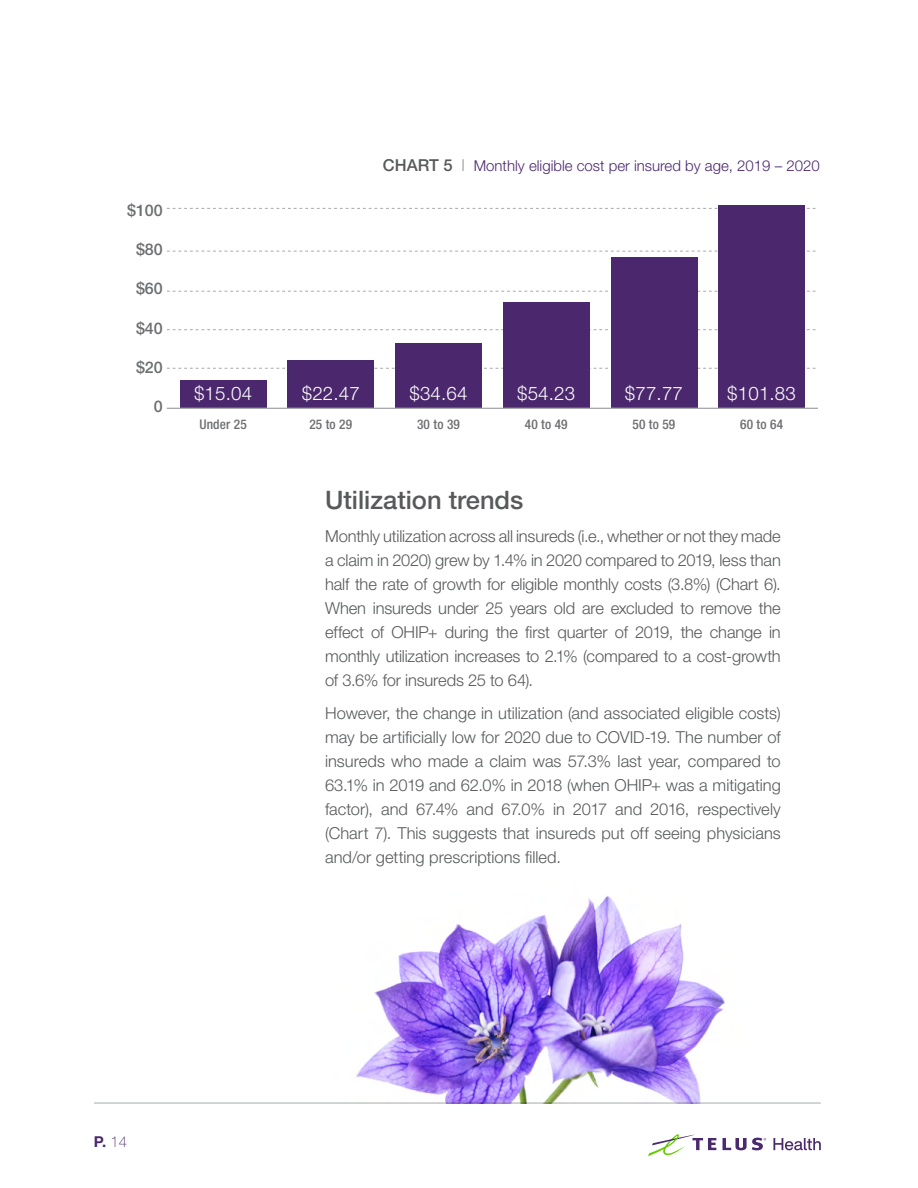
<style>
.page{position:relative;width:918px;height:1188px;background:#fff}
.page>*{position:absolute;margin:0;border:0;box-sizing:border-box;transform-origin:0 0}
.t1{font:500 25.5px "Helvetica Neue LT Std";color:#58595b}
.t2{font:300 18.75px "Helvetica Neue LT Std";letter-spacing:.01em;color:#fff}
.body{font:300 16.5px/24px "Helvetica Neue LT Std";letter-spacing:-.005em;color:#58595b;text-align:justify}
.t3{font:500 16.05px "Helvetica Neue LT Std";letter-spacing:-.005em;color:#6d6e71}
.t4{font:300 15px "Helvetica Neue LT Std";color:#4b286d}
.t5{font:700 15px "Helvetica Neue LT Std";color:#4b286d}
.t6{font:500 condensed 13.35px "Helvetica Neue LT Std";letter-spacing:.01em;color:#6d6e71}
.s1{font-weight:500;font-size:16.5px;color:#58595b}
.s2{font-weight:100;font-size:16.5px;color:#58595b}
.s3{font-weight:100}
</style>
<div class="page">
<hr style="left:94px;top:1103px;width:727px;height:1px;background:#a7a9ac">
<svg style="left:648px;top:1134px;width:68px;height:22px"></svg>
<svg style="left:723px;top:1138px;width:43px;height:12px"></svg>
<svg style="left:773px;top:1138px;width:48px;height:12px"></svg>
<svg style="left:167px;top:208px;width:649px;height:1px"></svg>
<svg style="left:167px;top:368px;width:649px;height:1px"></svg>
<svg style="left:167px;top:329px;width:649px;height:1px"></svg>
<svg style="left:167px;top:291px;width:649px;height:1px"></svg>
<svg style="left:167px;top:251px;width:649px;height:1px"></svg>
<div style="left:180px;top:380px;width:87px;height:28px;background:#4b286d"></div>
<div style="left:288px;top:360px;width:86px;height:48px;background:#4b286d"></div>
<div style="left:395px;top:343px;width:87px;height:65px;background:#4b286d"></div>
<div style="left:503px;top:302px;width:87px;height:106px;background:#4b286d"></div>
<div style="left:611px;top:257px;width:86px;height:151px;background:#4b286d"></div>
<div style="left:718px;top:205px;width:87px;height:203px;background:#4b286d"></div>
<hr style="left:167px;top:408px;width:651px;height:1px;background:#a7a9ac">
<img style="left:334px;top:896px;width:408px;height:207px">
<p class="t3" style="left:127px;top:201px;width:37px">$100</p>
<p class="t3" style="left:136px;top:240px;width:28px">$80</p>
<p class="t3" style="left:136px;top:279px;width:28px">$60</p>
<p class="t3" style="left:136px;top:319px;width:28px">$40</p>
<p class="t3" style="left:136px;top:358px;width:28px">$20</p>
<p class="t3" style="left:154px;top:397px;width:10px">0</p>
<p class="t2" style="left:194px;top:382px;width:60px">$15.04</p>
<p class="t6" style="left:199px;top:416px;width:49px">Under 25</p>
<p class="t4" style="left:383px;top:156px;width:438px"><span class="s1">CHART 5</span> <span class="s2">l</span> Monthly eligible cost per insured by age, 2019 – 2020</p>
<p class="t2" style="left:302px;top:382px;width:60px">$22.47</p>
<p class="t6" style="left:309px;top:416px;width:44px">25 to 29</p>
<p class="t2" style="left:409px;top:382px;width:60px">$34.64</p>
<p class="t6" style="left:417px;top:416px;width:44px">30 to 39</p>
<p class="t2" style="left:517px;top:382px;width:60px">$54.23</p>
<p class="t6" style="left:525px;top:416px;width:44px">40 to 49</p>
<p class="t2" style="left:625px;top:382px;width:60px">$77.77</p>
<p class="t6" style="left:633px;top:416px;width:44px">50 to 59</p>
<p class="t2" style="left:727px;top:382px;width:70px">$101.83</p>
<p class="t6" style="left:740px;top:416px;width:44px">60 to 64</p>
<p class="t1" style="left:325px;top:485px;width:200px">Utilization trends</p>
<p class="body" style="left:325px;top:524px;width:457px">Monthly utilization across all insureds (i.e., whether or not they made a claim in 2020) grew by 1.4% in 2020 compared to 2019, less than half the rate of growth for eligible monthly costs (3.8%) (Chart 6).<br>When insureds under 25 years old are excluded to remove the effect of OHIP+ during the first quarter of 2019, the change in monthly utilization increases to 2.1% (compared to a cost-growth of 3.6% for insureds 25 to 64).</p>
<p class="body" style="left:325px;top:701px;width:457px">However, the change in utilization (and associated eligible costs) may be artificially low for 2020 due to COVID-19. The number of insureds who made a claim was 57.3% last year, compared to 63.1% in 2019 and 62.0% in 2018 (when OHIP+ was a mitigating factor), and 67.4% and 67.0% in 2017 and 2016, respectively (Chart 7). This suggests that insureds put off seeing physicians and/or getting prescriptions filled.</p>
<p class="t5" style="left:94px;top:1132px;width:35px">P. <span class="s3">14</span></p>
</div>
